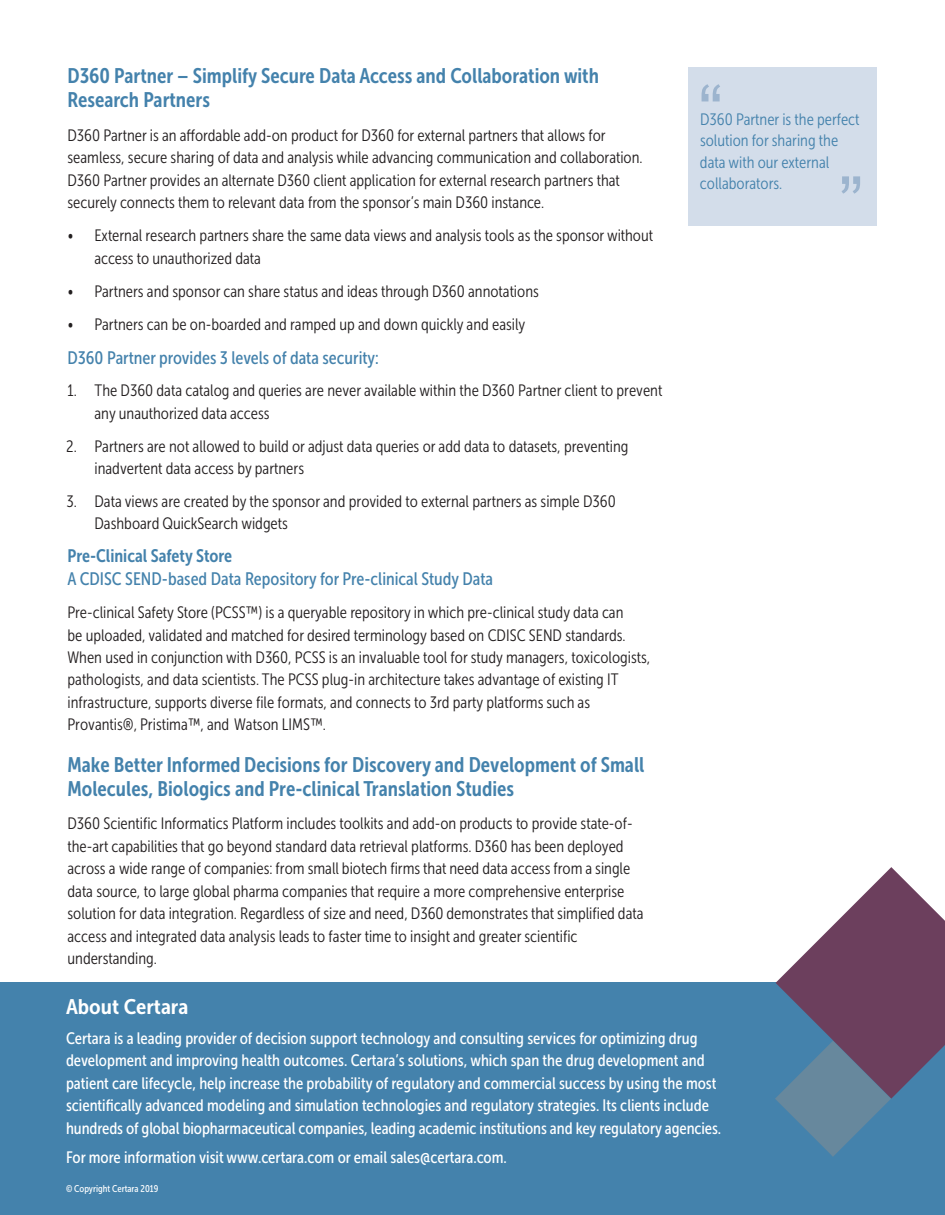
<style>
.page{position:relative;width:945px;height:1215px;background:#fff}
.page>*{position:absolute;margin:0;border:0;box-sizing:border-box;transform-origin:0 0}
.t1{font:73.5px "Arial";color:#9cb4ce}
.Body_Heading{font:21px/24px "Museo Sans Cond 700";color:#4482ac}
.t2{font:21px "Museo Sans Cond 700";color:#fff;scale:1.1 1}
.Body_Subheading{font:18px "Museo Sans Cond 500";color:#4482ac}
.t3{font:18px "Museo Sans Cond 700";color:#4482ac}
.Body_Text{font:16.5px/22.5px "Museo Sans Cond 300";color:#231f20}
.t4{font:16.5px/22.5px "Museo Sans Cond 500";color:#fff}
.Quote_Author{font:16.5px/21.5px "Museo Sans Cond 300";color:#4482ac}
.t5{font:9.75px "Museo Sans Cond 500";color:#fff}
</style>
<div class="page">
<div style="left:688px;top:68px;width:190px;height:158px;background:#d3ddea"></div>
<div style="left:0;top:983px;width:945px;height:232px;background:#4482ac"></div>
<svg style="left:775px;top:867px;width:170px;height:290px"></svg>
<p class="Body_Heading" style="left:68px;top:64px;width:533px">D360 Partner – Simplify Secure Data Access and Collaboration with<br>Research Partners</p>
<p class="Body_Text" style="left:68px;top:124px;width:577px">D360 Partner is an affordable add-on product for D360 for external partners that allows for seamless, secure sharing of data and analysis while advancing communication and collaboration.<br>D360 Partner provides an alternate D360 client application for external research partners that securely connects them to relevant data from the sponsor’s main D360 instance.</p>
<p class="Body_Text" style="left:94px;top:225px;width:560px;text-indent:-27px">• External research partners share the same data views and analysis tools as the sponsor without access to unauthorized data</p>
<p class="Body_Text" style="left:68px;top:280px;width:473px">• Partners and sponsor can share status and ideas through D360 annotations</p>
<p class="Body_Text" style="left:68px;top:314px;width:459px">• Partners can be on-boarded and ramped up and down quickly and easily</p>
<p class="Body_Subheading" style="left:68px;top:348px;width:313px">D360 Partner provides 3 levels of data security:</p>
<p class="Body_Text" style="left:94px;top:380px;width:569px;text-indent:-27px">1. The D360 data catalog and queries are never available within the D360 Partner client to prevent any unauthorized data access</p>
<p class="Body_Text" style="left:94px;top:435px;width:536px;text-indent:-28px">2. Partners are not allowed to build or adjust data queries or add data to datasets, preventing inadvertent data access by partners</p>
<p class="Body_Text" style="left:94px;top:490px;width:523px;text-indent:-28px">3. Data views are created by the sponsor and provided to external partners as simple D360<br>Dashboard QuickSearch widgets</p>
<p class="t1" style="left:699px;top:61px;width:26px">“</p>
<p class="Quote_Author" style="left:700px;top:108px;width:161px">D360 Partner is the perfect solution for sharing the data with our external collaborators.</p>
<p class="t1" style="left:839px;top:153px;width:26px">”</p>
<p class="t3" style="left:68px;top:546px;width:166px">Pre-Clinical Safety Store</p>
<p class="Body_Subheading" style="left:68px;top:569px;width:427px">A CDISC SEND-based Data Repository for Pre-clinical Study Data</p>
<p class="Body_Text" style="left:68px;top:601px;width:584px">Pre-clinical Safety Store (PCSS™) is a queryable repository in which pre-clinical study data can<br>be uploaded, validated and matched for desired terminology based on CDISC SEND standards.<br>When used in conjunction with D360, PCSS is an invaluable tool for study managers, toxicologists, pathologists, and data scientists. The PCSS plug-in architecture takes advantage of existing IT infrastructure, supports diverse file formats, and connects to 3rd party platforms such as Provantis®, Pristima™, and Watson LIMS™.</p>
<p class="Body_Heading" style="left:68px;top:753px;width:578px">Make Better Informed Decisions for Discovery and Development of Small<br>Molecules, Biologics and Pre-clinical Translation Studies</p>
<p class="Body_Text" style="left:68px;top:813px;width:578px">D360 Scientific Informatics Platform includes toolkits and add-on products to provide state-of&shy;the-art capabilities that go beyond standard data retrieval platforms. D360 has been deployed across a wide range of companies: from small biotech firms that need data access from a single data source, to large global pharma companies that require a more comprehensive enterprise solution for data integration. Regardless of size and need, D360 demonstrates that simplified data access and integrated data analysis leads to faster time to insight and greater scientific understanding.</p>
<p class="t2" style="left:66px;top:996px;width:113px">About Certara</p>
<p class="t4" style="left:66px;top:1027px;width:657px">Certara is a leading provider of decision support technology and consulting services for optimizing drug development and improving health outcomes. Certara’s solutions, which span the drug development and patient care lifecycle, help increase the probability of regulatory and commercial success by using the most scientifically advanced modeling and simulation technologies and regulatory strategies. Its clients include hundreds of global biopharmaceutical companies, leading academic institutions and key regulatory agencies.</p>
<p class="t4" style="left:66px;top:1146px;width:442px">For more information visit www.certara.com or email sales@certara.com.</p>
<p class="t5" style="left:66px;top:1183px;width:94px">© Copyright Certara 2019</p>
</div>
